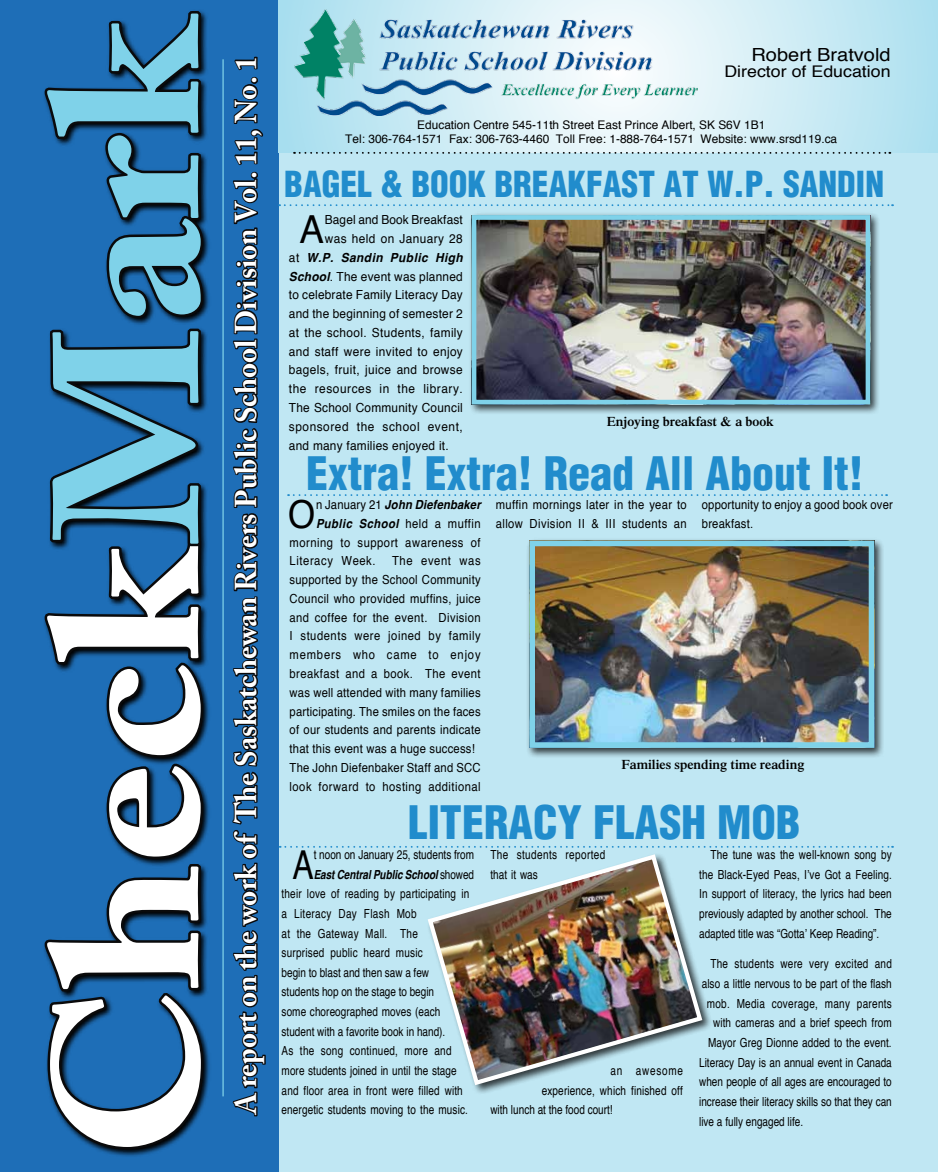
<style>
.page{position:relative;width:938px;height:1172px;background:#c0e7f3}
.page>*{position:absolute;margin:0;border:0;box-sizing:border-box;transform-origin:0 0}
.t1{font:700 204.38px "Adobe Caslon Pro";color:#fff;scale:1.1 1}
.t2{font:900 condensed 45px "Helvetica";color:#218ccc}
.t3{font:39.88px "Helvetica";color:#000;scale:.8 1}
.t4{font:38.62px "Helvetica";color:#000;scale:.95 1}
.t5{font:38.62px "Helvetica";color:#000;scale:.9 1}
.t6{font:900 condensed 35px "Helvetica";color:#218ccc;scale:.96 1}
.t7{font:700 30px "Adobe Caslon Pro";color:#fff;scale:.96 1}
.t8{font:18.12px "Helvetica";color:#000;scale:1.11 1}
.t9{font:16.12px "Helvetica";color:#000;scale:1.11 1}
.t10{font:600 13.38px "Times";color:#000}
.t11{font:12.5px/19.6px "Helvetica";letter-spacing:.02em;color:#000;text-align:justify;scale:.8 1}
.t12{font:12.5px/18.8px "Helvetica";letter-spacing:.02em;color:#000;scale:.9 1}
.t13{font:12.5px "Helvetica";color:#000;scale:.8 1}
.t14{font:12.5px "Helvetica";letter-spacing:.02em;color:#000;scale:.95 1}
.t15{font:12.5px "Helvetica";letter-spacing:.045em;color:#000;scale:.95 1}
.t16{font:italic 700 12.5px "Helvetica";letter-spacing:-.005em;color:#000;scale:.8 1}
.t17{font:12.5px/19.6px "Helvetica";letter-spacing:.04em;color:#000;scale:.8 1}
.t18{font:12.5px "Helvetica";letter-spacing:.045em;color:#000;scale:.9 1}
.t19{font:italic 700 12.5px "Helvetica";letter-spacing:.015em;color:#000;scale:.9 1}
.t20{font:italic 700 12.5px "Helvetica";letter-spacing:.04em;color:#000;scale:.9 1}
.t21{font:italic 700 12.5px "Helvetica";letter-spacing:.04em;color:#000;scale:.95 1}
.t22{font:12.5px "Helvetica";letter-spacing:.05em;color:#000;scale:.9 1}
.t23{font:12.5px "Helvetica";letter-spacing:.075em;color:#000;scale:.8 1}
.t24{font:11.88px/14.2px "Helvetica";color:#000;text-align:center}
.s1{color:#7fd2e9}
.s2{font-weight:400;font-style:normal}
.s3{font-weight:700;font-style:italic}
</style>
<div class="page">
<div style="left:0;top:0;width:279px;height:1172px;background:#1e6eb7"></div>
<svg style="left:104px;top:16px;width:106px;height:1141px"></svg>
<svg style="left:44px;top:10px;width:162px;height:1142px"></svg>
<hr style="left:222px;top:59px;width:2px;height:1037px;background:#7fd2e9">
<svg style="left:232px;top:177px;width:34px;height:940px"></svg>
<div style="left:251px;top:172px;width:7px;height:7px;border:2px solid #0a0a0b;border-radius:50%"></div>
<svg style="left:233px;top:82px;width:31px;height:83px"></svg>
<div style="left:251px;top:77px;width:7px;height:7px;border:2px solid #0a0a0b;border-radius:50%"></div>
<svg style="left:234px;top:56px;width:24px;height:15px"></svg>
<svg style="left:279px;top:0;width:659px;height:153px"></svg>
<svg style="left:294px;top:152px;width:596px;height:2px"></svg>
<svg style="left:280px;top:846px;width:613px;height:1px"></svg>
<img style="left:428px;top:854px;width:277px;height:233px">
<img style="left:294px;top:10px;width:403px;height:105px">
<svg style="left:279px;top:204px;width:614px;height:2px"></svg>
<div style="left:468px;top:212px;width:412px;height:203px;background:#000;opacity:.75"></div>
<img style="left:477px;top:221px;width:387px;height:177px">
<div style="left:471px;top:215px;width:399px;height:189px;border:5px solid #7fd2e9"></div>
<svg style="left:288px;top:494px;width:599px;height:2px"></svg>
<div style="left:526px;top:537px;width:359px;height:221px;background:#000;opacity:.75"></div>
<img style="left:536px;top:547px;width:331px;height:194px">
<div style="left:529px;top:540px;width:345px;height:208px;border:6px solid #7fd2e9"></div>
<h1 class="t1" style="left:8px;top:1158px;width:1042px;rotate:-90deg">Check<span class="s1">Mark</span></h1>
<h3 class="t7" style="left:228px;top:1114px;width:1103px;rotate:-90deg">A report on the work of The Saskatchewan Rivers Public School Division Vol. 11, No. 1</h3>
<h3 class="t8" style="left:751px;top:41px;width:127px">Robert Bratvold</h3>
<p class="t9" style="left:724px;top:59px;width:151px">Director of Education</p>
<p class="t24" style="left:345px;top:118px;width:493px">Education Centre 545-11th Street East Prince Albert, SK S6V 1B1<br>Tel: 306-764-1571 Fax: 306-763-4460 Toll Free: 1-888-764-1571 Website: www.srsd119.ca</p>
<h3 class="t6" style="left:284px;top:163px;width:626px">BAGEL &amp; BOOK BREAKFAST AT W.P. SANDIN</h3>
<h3 class="t4" style="left:299px;top:200px;width:27px">A</h3>
<p class="t14" style="left:325px;top:210px;width:147px">Bagel and Book Breakfast</p>
<p class="t14" style="left:325px;top:229px;width:147px">was held on January 28</p>
<p class="t21" style="left:289px;top:247px;width:184px"><span class="s2">at</span> W.P. Sandin Public High</p>
<p class="t14" style="left:289px;top:267px;width:185px"><span class="s3">School</span>. The event was planned</p>
<p class="t14" style="left:289px;top:285px;width:185px">to celebrate Family Literacy Day</p>
<p class="t14" style="left:289px;top:304px;width:185px">and the beginning of semester 2</p>
<p class="t14" style="left:289px;top:323px;width:185px">at the school. Students, family</p>
<p class="t14" style="left:289px;top:342px;width:185px">and staff were invited to enjoy</p>
<p class="t14" style="left:289px;top:360px;width:184px">bagels, fruit, juice and browse</p>
<p class="t15" style="left:289px;top:379px;width:185px">the resources in the library.</p>
<p class="t14" style="left:289px;top:398px;width:185px">The School Community Council</p>
<p class="t15" style="left:289px;top:417px;width:185px">sponsored the school event,</p>
<p class="t14" style="left:289px;top:435px;width:170px">and many families enjoyed it.</p>
<p class="t10" style="left:606px;top:414px;width:169px">Enjoying breakfast &amp; a book</p>
<h2 class="t2" style="left:306px;top:445px;width:559px">EXTRA! EXTRA! READ ALL ABOUT IT!</h2>
<h3 class="t5" style="left:288px;top:484px;width:32px">O</h3>
<p class="t19" style="left:316px;top:494px;width:184px"><span class="s2">n January 21</span> John Diefenbaker</p>
<p class="t12" style="left:496px;top:496px;width:214px">muffin mornings later in the year to allow Division II &amp; III students an</p>
<p class="t12" style="left:702px;top:496px;width:214px">opportunity to enjoy a good book over breakfast.</p>
<p class="t20" style="left:316px;top:513px;width:184px">Public School <span class="s2">held a muffin</span></p>
<p class="t18" style="left:289px;top:532px;width:214px">morning to support awareness of</p>
<p class="t22" style="left:289px;top:551px;width:97px">Literacy Week.</p>
<p class="t12" style="left:289px;top:552px;width:214px;text-indent:102px">The event was supported by the School Community<br>Council who provided muffins, juice and coffee for the event. Division<br>I students were joined by family members who came to enjoy breakfast and a book. The event was well attended with many families participating. The smiles on the faces of our students and parents indicate that this event was a huge success!<br>The John Diefenbaker Staff and SCC look forward to hosting additional</p>
<p class="t10" style="left:621px;top:756px;width:184px">Families spending time reading</p>
<h2 class="t2" style="left:408px;top:794px;width:394px">LITERACY FLASH MOB</h2>
<h3 class="t3" style="left:292px;top:834px;width:28px">A</h3>
<p class="t13" style="left:314px;top:845px;width:202px">t noon on January 25, students from</p>
<p class="t16" style="left:314px;top:864px;width:202px">East Central Public School <span class="s2">showed</span></p>
<p class="t11" style="left:282px;top:884px;width:236px">their love of reading by participating in</p>
<p class="t11" style="left:282px;top:904px;width:170px">a Literacy Day Flash Mob</p>
<p class="t11" style="left:282px;top:923px;width:172px">at the Gateway Mall. The</p>
<p class="t11" style="left:282px;top:943px;width:178px">surprised public heard music</p>
<p class="t13" style="left:282px;top:962px;width:186px">begin to blast and then saw a few</p>
<p class="t13" style="left:282px;top:982px;width:192px">students hop on the stage to begin</p>
<p class="t11" style="left:282px;top:1002px;width:200px">some choreographed moves (each</p>
<p class="t13" style="left:282px;top:1021px;width:206px">student with a favorite book in hand).</p>
<p class="t11" style="left:282px;top:1041px;width:214px">As the song continued, more and</p>
<p class="t11" style="left:282px;top:1061px;width:220px">more students joined in until the stage</p>
<p class="t11" style="left:282px;top:1080px;width:228px">and floor area in front were filled with</p>
<p class="t11" style="left:282px;top:1100px;width:234px">energetic students moving to the music.</p>
<p class="t17" style="left:490px;top:845px;width:145px">The students reported that it was</p>
<p class="t23" style="left:610px;top:1061px;width:92px">an awesome</p>
<p class="t11" style="left:542px;top:1080px;width:178px">experience, which finished off</p>
<p class="t13" style="left:490px;top:1100px;width:154px">with lunch at the food court!</p>
<p class="t11" style="left:699px;top:845px;width:242px;text-indent:11px">The tune was the well-known song by the Black-Eyed Peas, I’ve Got a Feeling.<br>In support of literacy, the lyrics had been previously adapted by another school. The adapted title was “Gotta’ Keep Reading”.</p>
<p class="t11" style="left:710px;top:954px;width:228px">The students were very excited and</p>
<p class="t11" style="left:702px;top:974px;width:239px">also a little nervous to be part of the flash</p>
<p class="t11" style="left:707px;top:994px;width:233px">mob. Media coverage, many parents</p>
<p class="t11" style="left:713px;top:1013px;width:225px">with cameras and a brief speech from</p>
<p class="t11" style="left:708px;top:1033px;width:231px">Mayor Greg Dionne added to the event.</p>
<p class="t13" style="left:699px;top:1052px;width:242px">Literacy Day is an annual event in Canada</p>
<p class="t13" style="left:699px;top:1072px;width:242px">when people of all ages are encouraged to</p>
<p class="t13" style="left:699px;top:1091px;width:242px">increase their literacy skills so that they can</p>
<p class="t13" style="left:699px;top:1111px;width:131px">live a fully engaged life.</p>
</div>
